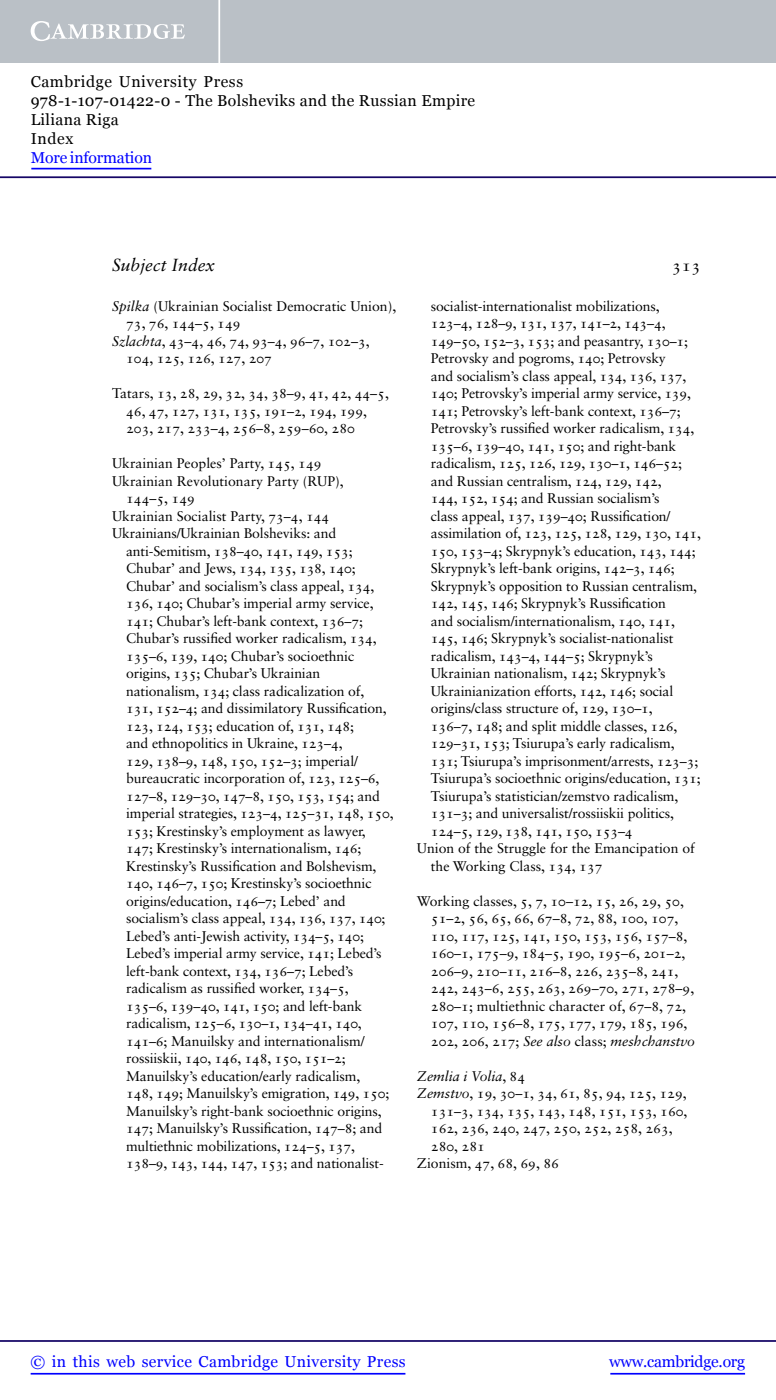
<style>
.page{position:relative;width:776px;height:1400px;background:#fff}
.page>*{position:absolute;margin:0;border:0;box-sizing:border-box;transform-origin:0 0}
.t1{font:italic 17.5px "Sabon LT Std";color:#000}
.t2{font:16.62px "Sabon LT Std";color:#000}
.t3{font:15.75px/18.9px "Georgia";letter-spacing:.025em;color:#000}
.t4{font:15.75px "Georgia";letter-spacing:.025em;color:#00f}
.t5{font:15.75px "Georgia";letter-spacing:-.015em;color:#00f}
.t6{font:15.75px "Georgia";letter-spacing:-.01em;color:#00f}
.t7{font:14px/17.5px "Sabon LT Std";letter-spacing:-.01em;color:#000}
.t8{font:italic 14px "Sabon LT Std";color:#000}
.s1{font-style:italic}
.s2{font-style:normal}
</style>
<div class="page">
<div style="left:0;top:0;width:775px;height:63px;background:#bac0c6"></div>
<svg style="left:31px;top:21px;width:154px;height:20px"></svg>
<hr style="left:218px;top:0;width:2px;height:63px;background:#fff">
<hr style="left:0;top:176px;width:775px;height:2px;background:#150666">
<hr style="left:610px;top:1373px;width:134px;height:2px;background:#00f">
<hr style="left:0;top:1340px;width:775px;height:2px;background:#150666">
<hr style="left:31px;top:1373px;width:374px;height:2px;background:#00f">
<hr style="left:31px;top:168px;width:120px;height:1px;background:#00f">
<p class="t3" style="left:31px;top:72px;width:446px">Cambridge University Press<br>978-1-107-01422-0 - The Bolsheviks and the Russian Empire<br>Liliana Riga<br>Index</p>
<p class="t6" style="left:31px;top:148px;width:123px">More information</p>
<p class="t1" style="left:112px;top:255px;width:105px">Subject Index</p>
<p class="t2" style="left:671px;top:255px;width:30px">313</p>
<p class="t7" style="left:112px;top:297px;width:285px"><span class="s1">Spilka</span> (Ukrainian Socialist Democratic Union),</p>
<p class="t7" style="left:126px;top:315px;width:116px">73, 76, 144–5, 149</p>
<p class="t7" style="left:112px;top:332px;width:259px"><span class="s1">Szlachta</span>, 43–4, 46, 74, 93–4, 96–7, 102–3,</p>
<p class="t7" style="left:126px;top:350px;width:147px">104, 125, 126, 127, 207</p>
<p class="t7" style="left:126px;top:385px;width:264px;text-indent:-14px">Tatars, 13, 28, 29, 32, 34, 38–9, 41, 42, 44–5,<br>46, 47, 127, 131, 135, 191–2, 194, 199,<br>203, 217, 233–4, 256–8, 259–60, 280</p>
<p class="t7" style="left:112px;top:455px;width:211px">Ukrainian Peoples’ Party, 145, 149</p>
<p class="t7" style="left:112px;top:472px;width:233px">Ukrainian Revolutionary Party (RUP),</p>
<p class="t7" style="left:126px;top:490px;width:70px">144–5, 149</p>
<p class="t7" style="left:112px;top:507px;width:219px">Ukrainian Socialist Party, 73–4, 144</p>
<p class="t7" style="left:112px;top:525px;width:225px">Ukrainians/Ukrainian Bolsheviks: and</p>
<p class="t7" style="left:126px;top:542px;width:228px">anti-Semitism, 138–40, 141, 149, 153;</p>
<p class="t7" style="left:126px;top:560px;width:231px">Chubar’ and Jews, 134, 135, 138, 140;</p>
<p class="t7" style="left:126px;top:577px;width:249px">Chubar’ and socialism’s class appeal, 134,</p>
<p class="t7" style="left:126px;top:595px;width:249px">136, 140; Chubar’s imperial army service,</p>
<p class="t7" style="left:126px;top:612px;width:238px">141; Chubar’s left-bank context, 136–7;</p>
<p class="t7" style="left:126px;top:630px;width:252px">Chubar’s russified worker radicalism, 134,</p>
<p class="t7" style="left:126px;top:647px;width:229px">135–6, 139, 140; Chubar’s socioethnic</p>
<p class="t7" style="left:126px;top:665px;width:196px">origins, 135; Chubar’s Ukrainian</p>
<p class="t7" style="left:126px;top:682px;width:240px">nationalism, 134; class radicalization of,</p>
<p class="t7" style="left:126px;top:700px;width:262px">131, 152–4; and dissimilatory Russification,</p>
<p class="t7" style="left:126px;top:717px;width:229px">123, 124, 153; education of, 131, 148;</p>
<p class="t7" style="left:126px;top:735px;width:218px">and ethnopolitics in Ukraine, 123–4,</p>
<p class="t7" style="left:126px;top:752px;width:233px">129, 138–9, 148, 150, 152–3; imperial/</p>
<p class="t7" style="left:126px;top:770px;width:255px">bureaucratic incorporation of, 123, 125–6,</p>
<p class="t7" style="left:126px;top:787px;width:255px">127–8, 129–30, 147–8, 150, 153, 154; and</p>
<p class="t7" style="left:126px;top:805px;width:269px">imperial strategies, 123–4, 125–31, 148, 150,</p>
<p class="t7" style="left:126px;top:822px;width:241px">153; Krestinsky’s employment as lawyer,</p>
<p class="t7" style="left:126px;top:840px;width:236px">147; Krestinsky’s internationalism, 146;</p>
<p class="t7" style="left:126px;top:857px;width:252px">Krestinsky’s Russification and Bolshevism,</p>
<p class="t7" style="left:126px;top:875px;width:247px">140, 146–7, 150; Krestinsky’s socioethnic</p>
<p class="t7" style="left:126px;top:892px;width:221px">origins/education, 146–7; Lebed’ and</p>
<p class="t7" style="left:126px;top:910px;width:261px">socialism’s class appeal, 134, 136, 137, 140;</p>
<p class="t7" style="left:126px;top:927px;width:239px">Lebed’s anti-Jewish activity, 134–5, 140;</p>
<p class="t7" style="left:126px;top:945px;width:257px">Lebed’s imperial army service, 141; Lebed’s</p>
<p class="t7" style="left:126px;top:962px;width:228px">left-bank context, 134, 136–7; Lebed’s</p>
<p class="t7" style="left:126px;top:980px;width:224px">radicalism as russified worker, 134–5,</p>
<p class="t7" style="left:126px;top:997px;width:238px">135–6, 139–40, 141, 150; and left-bank</p>
<p class="t7" style="left:126px;top:1015px;width:237px">radicalism, 125–6, 130–1, 134–41, 140,</p>
<p class="t7" style="left:126px;top:1032px;width:240px">141–6; Manuilsky and internationalism/</p>
<p class="t7" style="left:126px;top:1050px;width:221px">rossiiskii, 140, 146, 148, 150, 151–2;</p>
<p class="t7" style="left:126px;top:1067px;width:236px">Manuilsky’s education/early radicalism,</p>
<p class="t7" style="left:126px;top:1085px;width:265px">148, 149; Manuilsky’s emigration, 149, 150;</p>
<p class="t7" style="left:126px;top:1102px;width:257px">Manuilsky’s right-bank socioethnic origins,</p>
<p class="t7" style="left:126px;top:1120px;width:257px">147; Manuilsky’s Russification, 147–8; and</p>
<p class="t7" style="left:126px;top:1137px;width:230px">multiethnic mobilizations, 124–5, 137,</p>
<p class="t7" style="left:126px;top:1155px;width:259px">138–9, 143, 144, 147, 153; and nationalist-</p>
<p class="t7" style="left:430px;top:297px;width:230px">socialist-internationalist mobilizations,</p>
<p class="t7" style="left:430px;top:315px;width:236px">123–4, 128–9, 131, 137, 141–2, 143–4,</p>
<p class="t7" style="left:430px;top:332px;width:258px">149–50, 152–3, 153; and peasantry, 130–1;</p>
<p class="t7" style="left:430px;top:350px;width:236px">Petrovsky and pogroms, 140; Petrovsky</p>
<p class="t7" style="left:430px;top:367px;width:257px">and socialism’s class appeal, 134, 136, 137,</p>
<p class="t7" style="left:430px;top:385px;width:262px">140; Petrovsky’s imperial army service, 139,</p>
<p class="t7" style="left:430px;top:402px;width:251px">141; Petrovsky’s left-bank context, 136–7;</p>
<p class="t7" style="left:430px;top:420px;width:265px">Petrovsky’s russified worker radicalism, 134,</p>
<p class="t7" style="left:430px;top:437px;width:247px">135–6, 139–40, 141, 150; and right-bank</p>
<p class="t7" style="left:430px;top:455px;width:252px">radicalism, 125, 126, 129, 130–1, 146–52;</p>
<p class="t7" style="left:430px;top:472px;width:232px">and Russian centralism, 124, 129, 142,</p>
<p class="t7" style="left:430px;top:490px;width:230px">144, 152, 154; and Russian socialism’s</p>
<p class="t7" style="left:430px;top:507px;width:241px">class appeal, 137, 139–40; Russification/</p>
<p class="t7" style="left:430px;top:525px;width:271px">assimilation of, 123, 125, 128, 129, 130, 141,</p>
<p class="t7" style="left:430px;top:542px;width:266px">150, 153–4; Skrypnyk’s education, 143, 144;</p>
<p class="t7" style="left:430px;top:560px;width:245px">Skrypnyk’s left-bank origins, 142–3, 146;</p>
<p class="t7" style="left:430px;top:577px;width:268px">Skrypnyk’s opposition to Russian centralism,</p>
<p class="t7" style="left:430px;top:595px;width:236px">142, 145, 146; Skrypnyk’s Russification</p>
<p class="t7" style="left:430px;top:612px;width:245px">and socialism/internationalism, 140, 141,</p>
<p class="t7" style="left:430px;top:630px;width:244px">145, 146; Skrypnyk’s socialist-nationalist</p>
<p class="t7" style="left:430px;top:647px;width:223px">radicalism, 143–4, 144–5; Skrypnyk’s</p>
<p class="t7" style="left:430px;top:665px;width:236px">Ukrainian nationalism, 142; Skrypnyk’s</p>
<p class="t7" style="left:430px;top:682px;width:244px">Ukrainianization efforts, 142, 146; social</p>
<p class="t7" style="left:430px;top:700px;width:223px">origins/class structure of, 129, 130–1,</p>
<p class="t7" style="left:430px;top:717px;width:248px">136–7, 148; and split middle classes, 126,</p>
<p class="t7" style="left:430px;top:735px;width:245px">129–31, 153; Tsiurupa’s early radicalism,</p>
<p class="t7" style="left:430px;top:752px;width:269px">131; Tsiurupa’s imprisonment/arrests, 123–3;</p>
<p class="t7" style="left:430px;top:770px;width:271px">Tsiurupa’s socioethnic origins/education, 131;</p>
<p class="t7" style="left:430px;top:787px;width:249px">Tsiurupa’s statistician/zemstvo radicalism,</p>
<p class="t7" style="left:430px;top:805px;width:244px">131–3; and universalist/rossiiskii politics,</p>
<p class="t7" style="left:430px;top:822px;width:203px">124–5, 129, 138, 141, 150, 153–4</p>
<p class="t7" style="left:416px;top:840px;width:279px">Union of the Struggle for the Emancipation of</p>
<p class="t7" style="left:430px;top:857px;width:173px">the Working Class, 134, 137</p>
<p class="t7" style="left:430px;top:892px;width:265px;text-indent:-14px">Working classes, 5, 7, 10–12, 15, 26, 29, 50, 51–2, 56, 65, 66, 67–8, 72, 88, 100, 107, 110, 117, 125, 141, 150, 153, 156, 157–8, 160–1, 175–9, 184–5, 190, 195–6, 201–2, 206–9, 210–11, 216–8, 226, 235–8, 241, 242, 243–6, 255, 263, 269–70, 271, 278–9, 280–1; multiethnic character of, 67–8, 72, 107, 110, 156–8, 175, 177, 179, 185, 196, 202, 206, 217; <span class="s1">See also</span> class; <span class="s1">meshchanstvo</span></p>
<p class="t8" style="left:416px;top:1068px;width:110px">Zemlia i Volia<span class="s2">, 84</span></p>
<p class="t7" style="left:416px;top:1085px;width:271px"><span class="s1">Zemstvo</span>, 19, 30–1, 34, 61, 85, 94, 125, 129,</p>
<p class="t7" style="left:430px;top:1102px;width:258px">131–3, 134, 135, 143, 148, 151, 153, 160,</p>
<p class="t7" style="left:430px;top:1120px;width:243px">162, 236, 240, 247, 250, 252, 258, 263,</p>
<p class="t7" style="left:430px;top:1137px;width:55px">280, 281</p>
<p class="t7" style="left:416px;top:1155px;width:143px">Zionism, 47, 68, 69, 86</p>
<p class="t4" style="left:31px;top:1352px;width:376px">© in this web service Cambridge University Press</p>
<p class="t5" style="left:608px;top:1352px;width:137px">www.cambridge.org</p>
</div>
